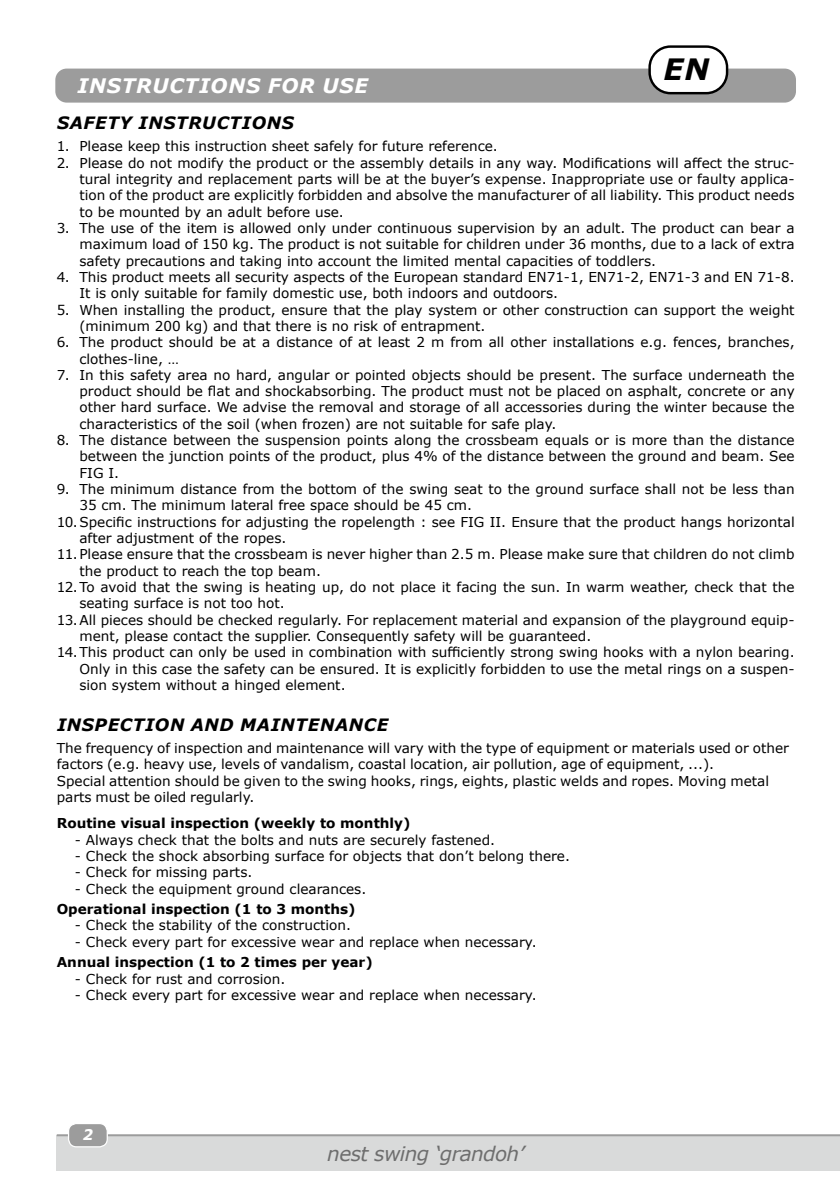
<style>
.page{position:relative;width:840px;height:1191px;background:#fff}
.page>*{position:absolute;margin:0;border:0;box-sizing:border-box;transform-origin:0 0}
.t1{font:italic 700 29.4px "Verdana";color:#000}
.t2{font:italic 700 20px "Verdana";letter-spacing:.035em;color:#fff}
.t3{font:italic 20px "Verdana";letter-spacing:-.03em;color:#6e6e6e}
.t4{font:italic 700 17px "Verdana";letter-spacing:.035em;color:#000}
.t5{font:italic 700 14.6px "Verdana";color:#fff}
.t6{font:13.6px/16.4px "Verdana";color:#000}
.t7{font:700 13.6px "Verdana";color:#000}
</style>
<div class="page">
<div style="left:57px;top:1135px;width:782px;height:35px;background:#d9dada"></div>
<hr style="left:57px;top:1134px;width:782px;height:2px;background:#9c9c9c">
<div style="left:68px;top:1123px;width:39px;height:23px;background:#9c9c9c;border-radius:8px"></div>
<div style="left:68px;top:1123px;width:40px;height:24px;border:1px solid #fff;border-radius:8px"></div>
<div style="left:55px;top:69px;width:740px;height:34px;background:#9c9c9c;border-radius:11px"></div>
<div style="left:649px;top:47px;width:77px;height:46px;background:#fff;border-radius:21px"></div>
<div style="left:648px;top:45px;width:79px;height:49px;border:2px solid #000;border-radius:21px"></div>
<h2 class="t2" style="left:77px;top:77px;width:292px">INSTRUCTIONS FOR USE</h2>
<h1 class="t1" style="left:663px;top:56px;width:47px">EN</h1>
<p class="t4" style="left:57px;top:115px;width:238px">SAFETY INSTRUCTIONS</p>
<p class="t6" style="left:57px;top:139px;width:442px">1. Please keep this instruction sheet safely for future reference.</p>
<p class="t6" style="left:79px;top:155px;width:716px;text-align:justify;text-indent:-23px">2. Please do not modify the product or the assembly details in any way. Modifications will affect the struc&shy;tural integrity and replacement parts will be at the buyer’s expense. Inappropriate use or faulty applica&shy;tion of the product are explicitly forbidden and absolve the manufacturer of all liability. This product needs to be mounted by an adult before use.</p>
<p class="t6" style="left:79px;top:220px;width:716px;text-align:justify;text-indent:-23px">3. The use of the item is allowed only under continuous supervision by an adult. The product can bear a maximum load of 150 kg. The product is not suitable for children under 36 months, due to a lack of extra safety precautions and taking into account the limited mental capacities of toddlers.</p>
<p class="t6" style="left:79px;top:269px;width:716px;text-indent:-23px">4. This product meets all security aspects of the European standard EN71-1, EN71-2, EN71-3 and EN 71-8.<br>It is only suitable for family domestic use, both indoors and outdoors.</p>
<p class="t6" style="left:79px;top:302px;width:716px;text-indent:-23px">5. When installing the product, ensure that the play system or other construction can support the weight (minimum 200 kg) and that there is no risk of entrapment.</p>
<p class="t6" style="left:79px;top:335px;width:716px;text-indent:-23px">6. The product should be at a distance of at least 2 m from all other installations e.g. fences, branches, clothes-line, …</p>
<p class="t6" style="left:79px;top:367px;width:716px;text-align:justify;text-indent:-23px">7. In this safety area no hard, angular or pointed objects should be present. The surface underneath the product should be flat and shockabsorbing. The product must not be placed on asphalt, concrete or any other hard surface. We advise the removal and storage of all accessories during the winter because the characteristics of the soil (when frozen) are not suitable for safe play.</p>
<p class="t6" style="left:79px;top:433px;width:716px;text-align:justify;text-indent:-23px">8. The distance between the suspension points along the crossbeam equals or is more than the distance between the junction points of the product, plus 4% of the distance between the ground and beam. See FIG I.</p>
<p class="t6" style="left:79px;top:482px;width:716px;text-indent:-23px">9. The minimum distance from the bottom of the swing seat to the ground surface shall not be less than<br>35 cm. The minimum lateral free space should be 45 cm.</p>
<p class="t6" style="left:79px;top:514px;width:716px;text-indent:-23px">10. Specific instructions for adjusting the ropelength : see FIG II. Ensure that the product hangs horizontal after adjustment of the ropes.</p>
<p class="t6" style="left:79px;top:547px;width:716px;text-indent:-23px">11. Please ensure that the crossbeam is never higher than 2.5 m. Please make sure that children do not climb the product to reach the top beam.</p>
<p class="t6" style="left:79px;top:579px;width:716px;text-indent:-23px">12. To avoid that the swing is heating up, do not place it facing the sun. In warm weather, check that the seating surface is not too hot.</p>
<p class="t6" style="left:79px;top:612px;width:716px;text-indent:-23px">13. All pieces should be checked regularly. For replacement material and expansion of the playground equip&shy;ment, please contact the supplier. Consequently safety will be guaranteed.</p>
<p class="t6" style="left:79px;top:645px;width:716px;text-align:justify;text-indent:-23px">14. This product can only be used in combination with sufficiently strong swing hooks with a nylon bearing.<br>Only in this case the safety can be ensured. It is explicitly forbidden to use the metal rings on a suspen&shy;sion system without a hinged element.</p>
<p class="t4" style="left:57px;top:717px;width:332px">INSPECTION AND MAINTENANCE</p>
<p class="t6" style="left:57px;top:740px;width:733px">The frequency of inspection and maintenance will vary with the type of equipment or materials used or other factors (e.g. heavy use, levels of vandalism, coastal location, air pollution, age of equipment, ...).<br>Special attention should be given to the swing hooks, rings, eights, plastic welds and ropes. Moving metal parts must be oiled regularly.</p>
<p class="t7" style="left:57px;top:817px;width:355px">Routine visual inspection (weekly to monthly)</p>
<p class="t6" style="left:75px;top:832px;width:421px">- Always check that the bolts and nuts are securely fastened.</p>
<p class="t6" style="left:75px;top:848px;width:496px">- Check the shock absorbing surface for objects that don’t belong there.</p>
<p class="t6" style="left:75px;top:865px;width:179px">- Check for missing parts.</p>
<p class="t6" style="left:75px;top:881px;width:293px">- Check the equipment ground clearances.</p>
<p class="t7" style="left:57px;top:903px;width:300px">Operational inspection (1 to 3 months)</p>
<p class="t6" style="left:75px;top:918px;width:277px">- Check the stability of the construction.</p>
<p class="t6" style="left:75px;top:934px;width:463px">- Check every part for excessive wear and replace when necessary.</p>
<p class="t7" style="left:57px;top:956px;width:317px">Annual inspection (1 to 2 times per year)</p>
<p class="t6" style="left:75px;top:971px;width:212px">- Check for rust and corrosion.</p>
<p class="t6" style="left:75px;top:987px;width:463px">- Check every part for excessive wear and replace when necessary.</p>
<p class="t5" style="left:83px;top:1128px;width:12px">2</p>
<h2 class="t3" style="left:327px;top:1145px;width:198px">nest swing ‘grandoh’</h2>
</div>
